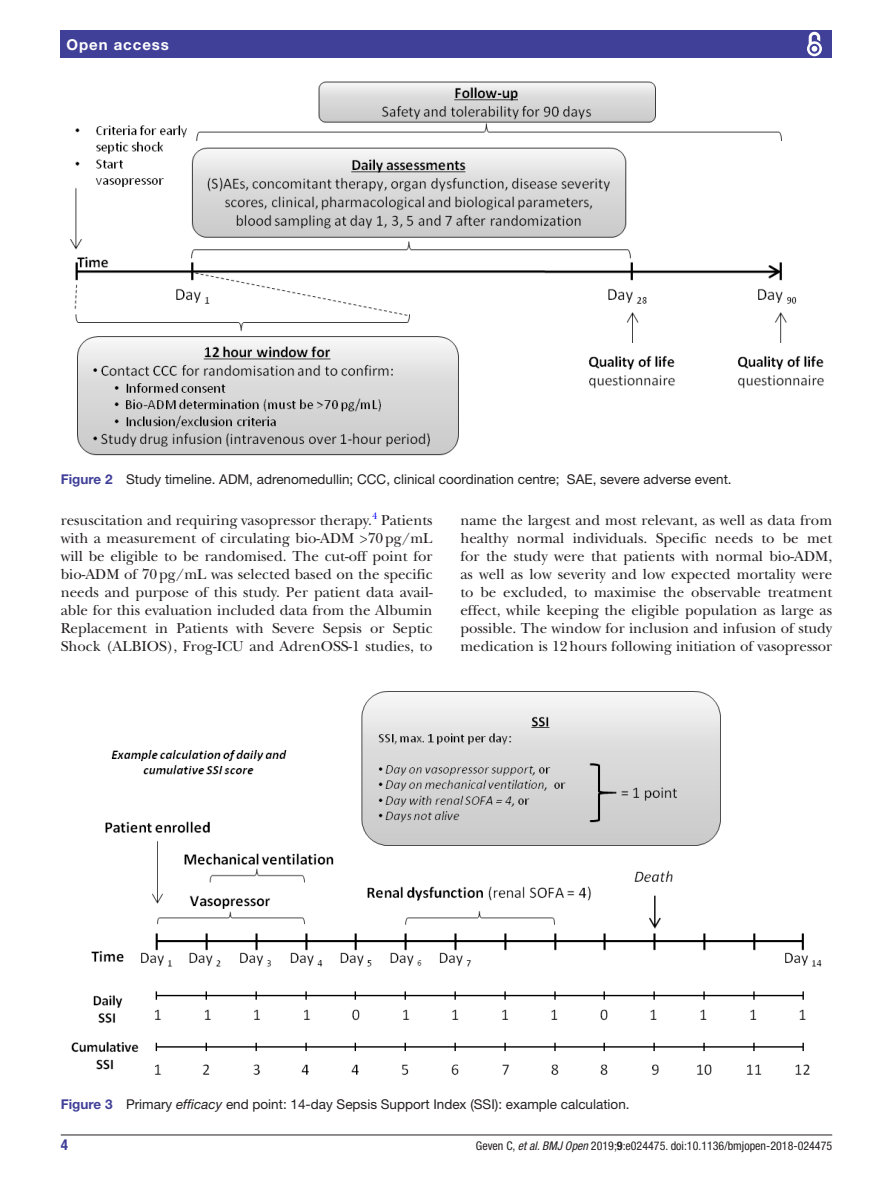
<style>
.page{position:relative;width:893px;height:1191px;background:#fff}
.page>*{position:absolute;margin:0;border:0;box-sizing:border-box;transform-origin:0 0}
.t1{font:15px/18px "New Baskerville";color:#231f20;text-align:justify}
.t2{font:700 15px "Helvetica Neue LT Std";letter-spacing:.065em;color:#fff}
.t3{font:700 condensed 15px "Helvetica Neue LT Std";color:#414099}
.t4{font:13.5px "Helvetica Neue LT Std";color:#231f20}
.t5{font:condensed 12px "Helvetica Neue LT Std";color:#231f20}
.t6{font:9.9px "New Baskerville";color:#00f}
.s1{font-weight:700;color:#414099}
.s2{font-style:italic}
.s3{font-weight:700}
</style>
<div class="page">
<hr style="left:61px;top:1134px;width:771px;height:1px;background:#231f20">
<div style="left:61px;top:31px;width:771px;height:27px;background:#414099"></div>
<svg style="left:807px;top:31px;width:15px;height:26px"></svg>
<img style="left:70px;top:81px;width:754px;height:375px">
<img style="left:71px;top:691px;width:751px;height:385px">
<p class="t2" style="left:66px;top:35px;width:104px">Open access</p>
<p class="t4" style="left:61px;top:471px;width:672px"><span class="s1">Figure 2</span> Study timeline. ADM, adrenomedullin; CCC, clinical coordination centre; SAE, severe adverse event.</p>
<p class="t1" style="left:61px;top:511px;width:313px">resuscitation and requiring vasopressor therapy.</p>
<p class="t6" style="left:372px;top:510px;width:7px">4</p>
<p class="t1" style="left:61px;top:511px;width:373px;text-indent:320px">Patients with a measurement of circulating bio-ADM &gt;70pg/mL will be eligible to be randomised. The cut-off point for bio-ADM of 70pg/mL was selected based on the specific needs and purpose of this study. Per patient data avail&shy;able for this evaluation included data from the Albumin Replacement in Patients with Severe Sepsis or Septic Shock (ALBIOS), Frog-ICU and AdrenOSS-1 studies, to</p>
<p class="t1" style="left:460px;top:511px;width:373px">name the largest and most relevant, as well as data from healthy normal individuals. Specific needs to be met for the study were that patients with normal bio-ADM, as well as low severity and low expected mortality were to be excluded, to maximise the observable treatment effect, while keeping the eligible population as large as possible. The window for inclusion and infusion of study medication is 12hours following initiation of vasopressor</p>
<p class="t4" style="left:61px;top:1096px;width:570px"><span class="s1">Figure 3</span> Primary <span class="s2">efficacy</span> end point: 14-day Sepsis Support Index (SSI): example calculation.</p>
<p class="t3" style="left:61px;top:1135px;width:9px">4</p>
<p class="t5" style="left:476px;top:1138px;width:358px">Geven C, <span class="s2">et al</span>. <span class="s2">BMJ Open</span> 2019;<span class="s3">9</span>:e024475. doi:10.1136/bmjopen-2018-024475</p>
</div>
